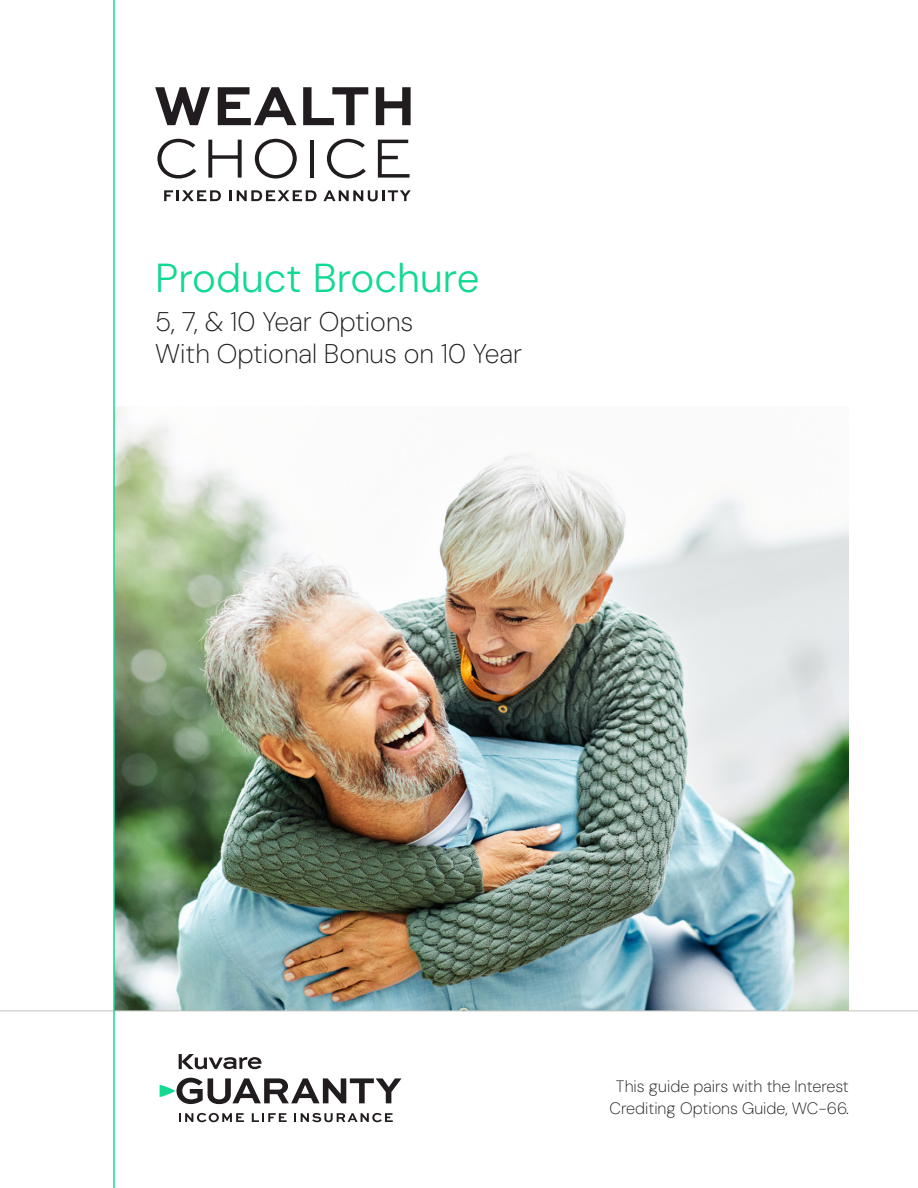
<style>
.page{position:relative;width:918px;height:1188px;background:#fff}
.page>*{position:absolute;margin:0;border:0;box-sizing:border-box;transform-origin:0 0}
.t1{font:300 40.5px "DM Sans";color:#12d991}
.t2{font:200 27px/31.5px "DM Sans";color:#211c1f}
.t3{font:200 16.5px/22.5px "DM Sans";color:#211c1f;text-align:center}
</style>
<div class="page">
<img style="left:115px;top:407px;width:734px;height:604px">
<svg style="left:155px;top:87px;width:55px;height:38px"></svg>
<svg style="left:218px;top:87px;width:78px;height:38px"></svg>
<svg style="left:303px;top:87px;width:65px;height:38px"></svg>
<svg style="left:376px;top:87px;width:35px;height:38px"></svg>
<svg style="left:157px;top:139px;width:39px;height:40px"></svg>
<svg style="left:208px;top:140px;width:34px;height:38px"></svg>
<svg style="left:255px;top:139px;width:42px;height:40px"></svg>
<hr style="left:310px;top:140px;width:4px;height:38px;background:#211c1f">
<svg style="left:327px;top:139px;width:39px;height:40px"></svg>
<svg style="left:378px;top:140px;width:32px;height:38px"></svg>
<svg style="left:164px;top:190px;width:57px;height:11px"></svg>
<svg style="left:230px;top:190px;width:87px;height:11px"></svg>
<svg style="left:323px;top:190px;width:88px;height:11px"></svg>
<hr style="left:0;top:1011px;width:918px;height:1px;background:#c2c2bd">
<hr style="left:113px;top:0;width:2px;height:1188px;background:#12d991">
<svg style="left:179px;top:1113px;width:65px;height:9px"></svg>
<svg style="left:252px;top:1113px;width:35px;height:9px"></svg>
<svg style="left:294px;top:1113px;width:99px;height:9px"></svg>
<svg style="left:179px;top:1054px;width:82px;height:15px"></svg>
<svg style="left:160px;top:1078px;width:242px;height:26px"></svg>
<h1 class="t1" style="left:155px;top:253px;width:326px">Product Brochure</h1>
<h2 class="t2" style="left:155px;top:306px;width:369px">5, 7, &amp; 10 Year Options<br>With Optional Bonus on 10 Year</h2>
<p class="t3" style="left:610px;top:1075px;width:241px">This guide pairs with the Interest<br>Crediting Options Guide, WC-66.</p>
</div>
